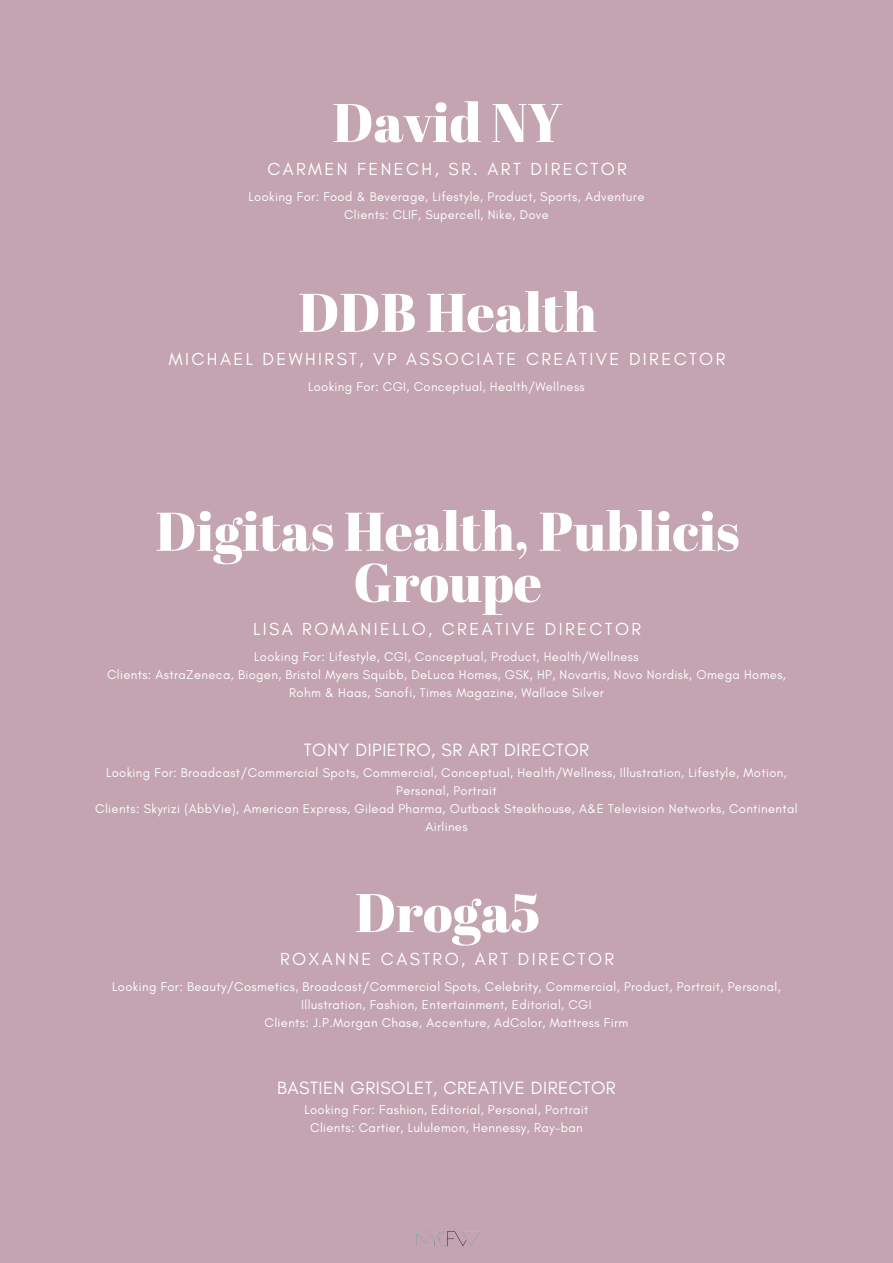
<style>
.page{position:relative;width:893px;height:1263px;background:#c3a4b0}
.page>*{position:absolute;margin:0;border:0;box-sizing:border-box;transform-origin:0 0}
.t1{font:54.3px/51.2px "Abril Fatface";color:#fff;text-align:center}
.t2{font:18.15px "Glacial Indifference";letter-spacing:.03em;color:#fff}
.t3{font:17.77px "Glacial Indifference";letter-spacing:.135em;color:#fff}
.t4{font:12.9px/18px "Glacial Indifference";letter-spacing:.03em;color:#fff;text-align:center}
</style>
<div class="page">
<img style="left:416px;top:1231px;width:64px;height:16px">
<h2 class="t1" style="left:332px;top:96px;width:231px">David NY</h2>
<p class="t3" style="left:267px;top:158px;width:361px">CARMEN FENECH, SR. ART DIRECTOR</p>
<p class="t4" style="left:249px;top:188px;width:397px">Looking For: Food &amp; Beverage, Lifestyle, Product, Sports, Adventure</p>
<h1 class="t4" style="left:344px;top:206px;width:206px">Clients: CLIF, Supercell, Nike, Dove</h1>
<h2 class="t1" style="left:298px;top:285px;width:300px">DDB Health</h2>
<p class="t3" style="left:169px;top:348px;width:558px">MICHAEL DEWHIRST, VP ASSOCIATE CREATIVE DIRECTOR</p>
<h1 class="t4" style="left:308px;top:378px;width:278px">Looking For: CGI, Conceptual, Health/Wellness</h1>
<h2 class="t1" style="left:156px;top:504px;width:585px">Digitas Health, Publicis<br>Groupe</h2>
<h1 class="t3" style="left:253px;top:618px;width:390px">LISA ROMANIELLO, CREATIVE DIRECTOR</h1>
<p class="t4" style="left:107px;top:648px;width:680px">Looking For: Lifestyle, CGI, Conceptual, Product, Health/Wellness<br>Clients: AstraZeneca, Biogen, Bristol Myers Squibb, DeLuca Homes, GSK, HP, Novartis, Novo Nordisk, Omega Homes,<br>Rohm &amp; Haas, Sanofi, Times Magazine, Wallace Silver</p>
<h2 class="t2" style="left:304px;top:739px;width:287px">TONY DIPIETRO, SR ART DIRECTOR</h2>
<p class="t4" style="left:95px;top:763px;width:704px">Looking For: Broadcast/Commercial Spots, Commercial, Conceptual, Health/Wellness, Illustration, Lifestyle, Motion, Personal, Portrait<br>Clients: Skyrizi (AbbVie), American Express, Gilead Pharma, Outback Steakhouse, A&amp;E Television Networks, Continental Airlines</p>
<h2 class="t1" style="left:355px;top:886px;width:186px">Droga5</h2>
<p class="t3" style="left:280px;top:948px;width:336px">ROXANNE CASTRO, ART DIRECTOR</p>
<p class="t4" style="left:112px;top:978px;width:670px">Looking For: Beauty/Cosmetics, Broadcast/Commercial Spots, Celebrity, Commercial, Product, Portrait, Personal,<br>Illustration, Fashion, Entertainment, Editorial, CGI<br>Clients: J.P.Morgan Chase, Accenture, AdColor, Mattress Firm</p>
<h2 class="t2" style="left:277px;top:1076px;width:340px">BASTIEN GRISOLET, CREATIVE DIRECTOR</h2>
<p class="t4" style="left:304px;top:1100px;width:285px">Looking For: Fashion, Editorial, Personal, Portrait<br>Clients: Cartier, Lululemon, Hennessy, Ray-ban</p>
</div>
